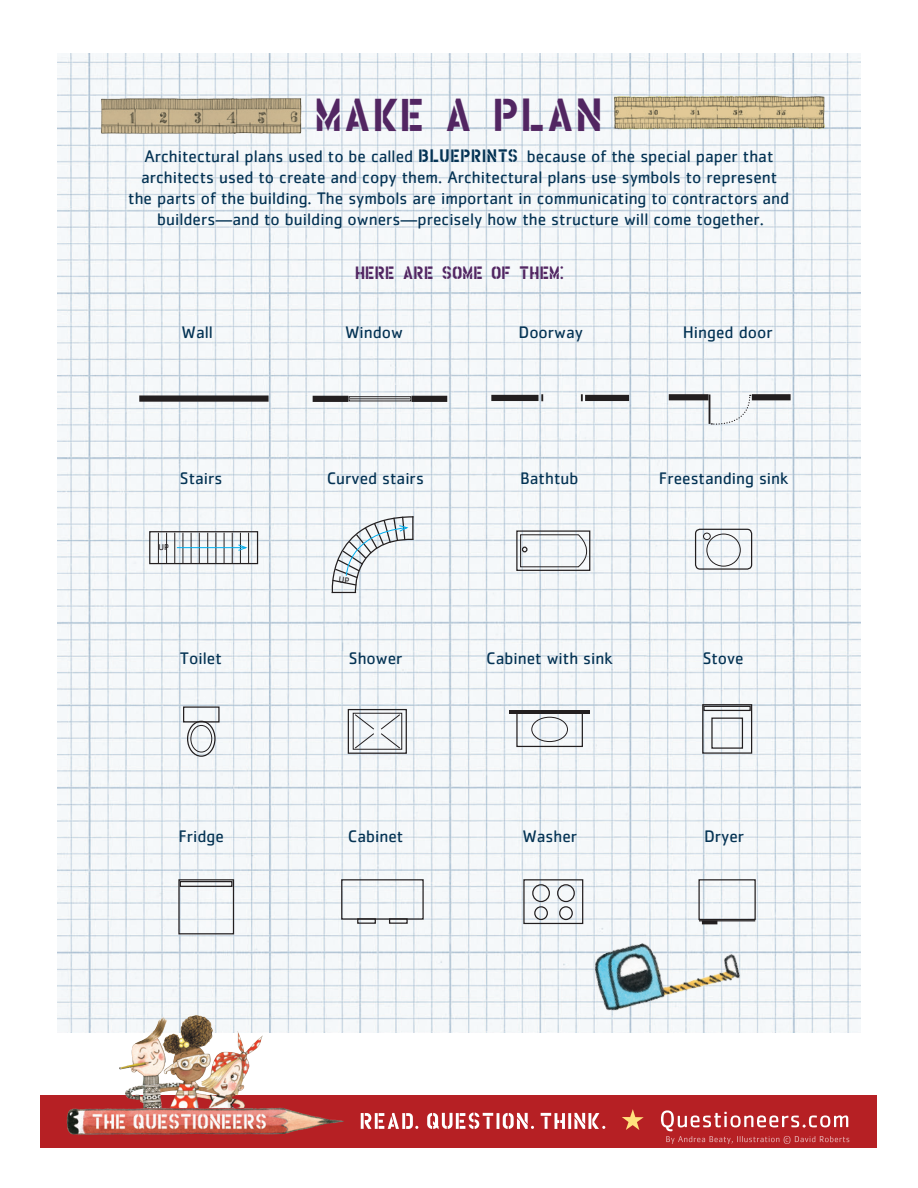
<style>
.page{position:relative;width:918px;height:1188px;background:#fff}
.page>*{position:absolute;margin:0;border:0;box-sizing:border-box;transform-origin:0 0}
.t1{font:44.7px "General Collection HOUBROKCLE";color:#522662}
.t2{font:17.4px/21px "Cachet";color:#043354;text-align:center}
.t3{font:17.4px "General Collection HOUBROKCLE";letter-spacing:-.03em;color:#522662}
.t4{font:8.7px "Cachet";color:#231f20}
.s1{font-family:"General Collection HOUBROKCLE"}
</style>
<div class="page">
<img style="left:57px;top:54px;width:804px;height:978px">
<img style="left:523px;top:830px;width:277px;height:202px">
<img style="left:609px;top:93px;width:219px;height:36px">
<img style="left:93px;top:84px;width:215px;height:59px">
<div style="left:139px;top:395px;width:130px;height:7px;background:#231f20"></div>
<div style="left:491px;top:395px;width:48px;height:6px;background:#231f20"></div>
<div style="left:585px;top:395px;width:44px;height:6px;background:#231f20"></div>
<svg style="left:541px;top:394px;width:2px;height:7px"></svg>
<svg style="left:581px;top:394px;width:2px;height:7px"></svg>
<div style="left:669px;top:394px;width:39px;height:6px;background:#231f20"></div>
<div style="left:752px;top:394px;width:39px;height:6px;background:#231f20"></div>
<hr style="left:709px;top:394px;width:1px;height:30px;background:#231f20">
<svg style="left:711px;top:395px;width:40px;height:30px"></svg>
<hr style="left:174px;top:533px;width:1px;height:31px;background:#231f20">
<hr style="left:224px;top:533px;width:1px;height:31px;background:#231f20">
<hr style="left:199px;top:533px;width:1px;height:31px;background:#231f20">
<hr style="left:248px;top:533px;width:1px;height:31px;background:#231f20">
<hr style="left:158px;top:533px;width:1px;height:31px;background:#231f20">
<hr style="left:207px;top:533px;width:1px;height:31px;background:#231f20">
<hr style="left:183px;top:533px;width:1px;height:31px;background:#231f20">
<hr style="left:232px;top:533px;width:1px;height:31px;background:#231f20">
<hr style="left:166px;top:533px;width:1px;height:31px;background:#231f20">
<hr style="left:216px;top:533px;width:1px;height:31px;background:#231f20">
<hr style="left:191px;top:533px;width:1px;height:31px;background:#231f20">
<hr style="left:240px;top:533px;width:1px;height:31px;background:#231f20">
<div style="left:149px;top:531px;width:109px;height:33px;border:1px solid #231f20"></div>
<hr style="left:177px;top:547px;width:69px;height:1px;background:#00aeef">
<svg style="left:238px;top:544px;width:10px;height:7px"></svg>
<div style="left:703px;top:533px;width:8px;height:7px;border:1px solid #231f20;border-radius:50%"></div>
<div style="left:707px;top:534px;width:34px;height:32px;border:1px solid #231f20;border-radius:50%"></div>
<div style="left:695px;top:529px;width:57px;height:41px;border:1px solid #231f20;border-radius:4px"></div>
<hr style="left:509px;top:711px;width:81px;height:3px;background:#231f20">
<div style="left:531px;top:717px;width:37px;height:25px;border:1px solid #231f20;border-radius:50%"></div>
<div style="left:516px;top:711px;width:67px;height:36px;border:1px solid #231f20"></div>
<div style="left:357px;top:918px;width:19px;height:6px;border:1px solid #231f20"></div>
<div style="left:389px;top:918px;width:19px;height:6px;border:1px solid #231f20"></div>
<div style="left:341px;top:879px;width:83px;height:41px;border:1px solid #231f20"></div>
<div style="left:532px;top:884px;width:18px;height:18px;border:1px solid #231f20;border-radius:50%"></div>
<div style="left:534px;top:906px;width:14px;height:14px;border:1px solid #231f20;border-radius:50%"></div>
<div style="left:557px;top:884px;width:18px;height:18px;border:1px solid #231f20;border-radius:50%"></div>
<div style="left:559px;top:906px;width:14px;height:14px;border:1px solid #231f20;border-radius:50%"></div>
<div style="left:523px;top:879px;width:60px;height:45px;border:1px solid #231f20"></div>
<div style="left:348px;top:709px;width:59px;height:45px;border:1px solid #231f20"></div>
<svg style="left:355px;top:715px;width:45px;height:33px"></svg>
<div style="left:353px;top:713px;width:49px;height:37px;border:1px solid #231f20"></div>
<div style="left:698px;top:879px;width:58px;height:41px;border:1px solid #231f20"></div>
<hr style="left:699px;top:920px;width:56px;height:1px;background:#231f20">
<div style="left:702px;top:921px;width:15px;height:3px;border:2px solid #231f20"></div>
<div style="left:702px;top:704px;width:50px;height:50px;border:1px solid #231f20"></div>
<div style="left:711px;top:718px;width:32px;height:31px;border:1px solid #231f20"></div>
<div style="left:703px;top:706px;width:48px;height:5px;border:1px solid #231f20"></div>
<div style="left:178px;top:879px;width:56px;height:55px;border:1px solid #231f20"></div>
<div style="left:180px;top:881px;width:53px;height:6px;border:1px solid #231f20"></div>
<div style="left:183px;top:706px;width:37px;height:16px;border:1px solid #231f20"></div>
<div style="left:187px;top:721px;width:29px;height:36px;border:1px solid #231f20;border-radius:50%"></div>
<div style="left:191px;top:725px;width:21px;height:27px;border:1px solid #231f20;border-radius:50%"></div>
<div style="left:516px;top:530px;width:74px;height:41px;border:1px solid #231f20"></div>
<svg style="left:520px;top:534px;width:77px;height:33px"></svg>
<div style="left:313px;top:396px;width:35px;height:6px;background:#231f20"></div>
<div style="left:412px;top:396px;width:35px;height:6px;background:#231f20"></div>
<div style="left:349px;top:396px;width:62px;height:5px;border:1px solid #231f20"></div>
<hr style="left:350px;top:399px;width:60px;height:1px;background:#231f20">
<svg style="left:40px;top:1095px;width:837px;height:53px;background:#ba3737"></svg>
<img style="left:199px;top:1107px;width:76px;height:2px">
<svg style="left:622px;top:1109px;width:22px;height:21px"></svg>
<svg style="left:661px;top:1110px;width:188px;height:34px;background:#c24548"></svg>
<svg style="left:361px;top:1113px;width:244px;height:16px"></svg>
<img style="left:159px;top:1014px;width:38px;height:69px">
<svg style="left:326px;top:515px;width:89px;height:79px"></svg>
<h1 class="t1" style="left:314px;top:85px;width:291px">MAKE A PLAN</h1>
<p class="t2" style="left:128px;top:145px;width:663px">Architectural plans used to be called <span class="s1">BLUEPRINTS</span> because of the special paper that architects used to create and copy them. Architectural plans use symbols to represent the parts of the building. The symbols are important in communicating to contractors and builders—and to building owners—precisely how the structure will come together.</p>
<p class="t3" style="left:355px;top:262px;width:211px">HERE ARE SOME OF THEM:</p>
<p class="t2" style="left:182px;top:321px;width:33px">Wall</p>
<p class="t2" style="left:345px;top:321px;width:60px">Window</p>
<p class="t2" style="left:518px;top:321px;width:66px">Doorway</p>
<p class="t2" style="left:683px;top:321px;width:91px">Hinged door</p>
<p class="t2" style="left:180px;top:468px;width:44px">Stairs</p>
<p class="t2" style="left:327px;top:468px;width:99px">Curved stairs</p>
<p class="t2" style="left:520px;top:468px;width:60px">Bathtub</p>
<p class="t2" style="left:659px;top:468px;width:131px">Freestanding sink</p>
<p class="t4" style="left:159px;top:542px;width:12px">UP</p>
<p class="t2" style="left:180px;top:647px;width:43px">Toilet</p>
<p class="t2" style="left:349px;top:647px;width:55px">Shower</p>
<p class="t2" style="left:486px;top:647px;width:128px">Cabinet with sink</p>
<p class="t2" style="left:703px;top:647px;width:43px">Stove</p>
<p class="t2" style="left:178px;top:826px;width:47px">Fridge</p>
<p class="t2" style="left:348px;top:826px;width:57px">Cabinet</p>
<p class="t2" style="left:522px;top:826px;width:57px">Washer</p>
<p class="t2" style="left:704px;top:826px;width:42px">Dryer</p>
</div>
